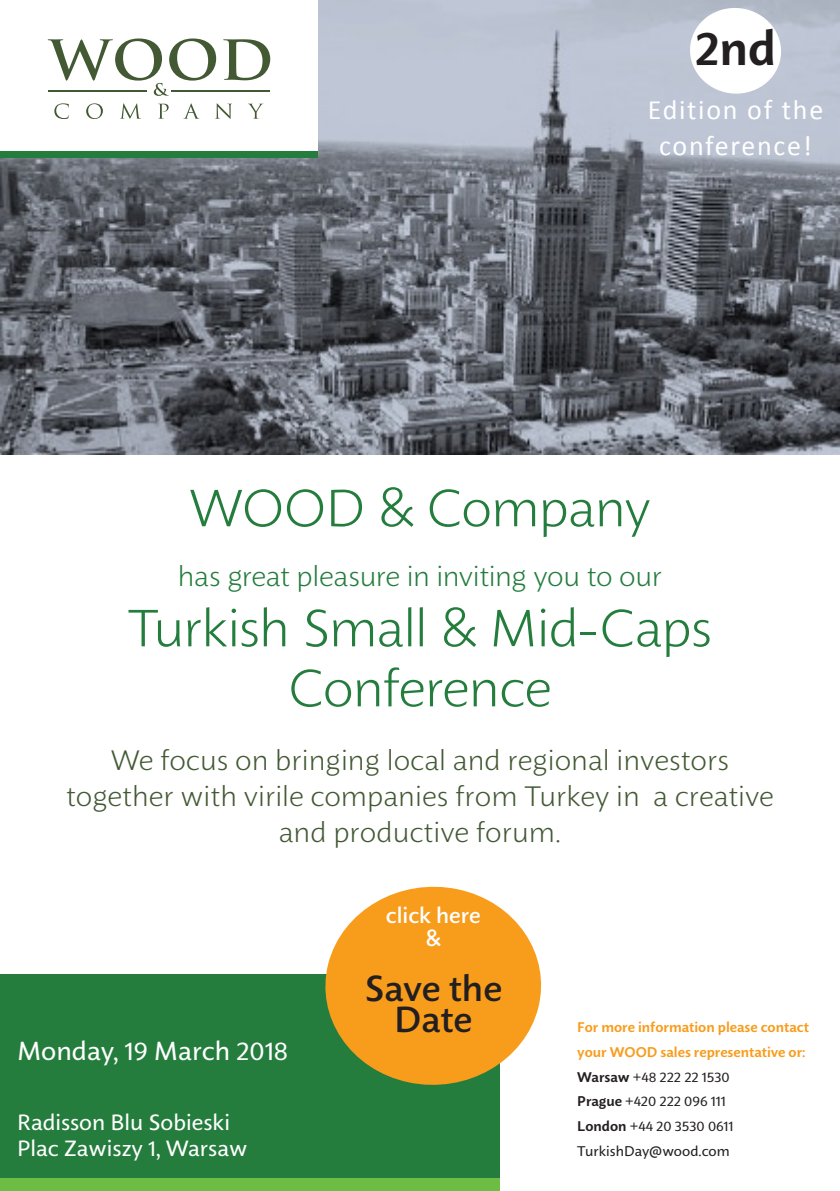
<style>
.page{position:relative;width:840px;height:1191px;background:#fff}
.page>*{position:absolute;margin:0;border:0;box-sizing:border-box;transform-origin:0 0}
.t1{font:300 52px/60px "Lelum Sans";letter-spacing:-.02em;color:#247d3d;text-align:center}
.t2{font:700 48px "Lelum Sans";color:#231f20}
.t3{font:500 36px/31.2px "Lelum Sans";color:#231f20;text-align:center}
.Paragraph_Style_1{font:300 28px/36px "Lelum Sans";color:#435934;text-align:center}
.t4{font:300 28px "Lelum Sans";letter-spacing:-.02em;color:#247d3d}
.t5{font:28px/36px "Calibri";letter-spacing:.06em;color:#fff;text-align:center}
.t6{font:26px "Lelum Sans";color:#fff}
.t7{font:22px/26px "Lelum Sans";color:#fff}
.t8{font:500 22px "Lelum Sans";color:#fff}
.t9{font:14px "Lelum Sans";color:#231f20}
.t10{font:700 14px "Lelum Sans";color:#f89c1c}
.s1{font-weight:700}
</style>
<div class="page">
<img style="left:0;top:0;width:839px;height:454px">
<div style="left:0;top:974px;width:499px;height:217px;background:#247d3d"></div>
<div style="left:0;top:1178px;width:499px;height:13px;background:#6dbd44"></div>
<div style="left:0;top:0;width:317px;height:151px;background:#fff"></div>
<div style="left:0;top:151px;width:317px;height:6px;background:#247d3d"></div>
<svg style="left:223px;top:39px;width:47px;height:41px"></svg>
<hr style="left:171px;top:90px;width:98px;height:1px;background:#435934">
<svg style="left:48px;top:38px;width:168px;height:58px"></svg>
<svg style="left:54px;top:103px;width:15px;height:16px"></svg>
<svg style="left:86px;top:103px;width:17px;height:16px"></svg>
<svg style="left:120px;top:103px;width:21px;height:16px"></svg>
<svg style="left:158px;top:104px;width:10px;height:15px"></svg>
<svg style="left:183px;top:103px;width:16px;height:16px"></svg>
<svg style="left:215px;top:103px;width:17px;height:16px"></svg>
<svg style="left:249px;top:104px;width:14px;height:15px"></svg>
<svg style="left:325px;top:886px;width:217px;height:208px;fill:#f89c1c"></svg>
<svg style="left:685px;top:4px;width:100px;height:94px"></svg>
<p class="t2" style="left:694px;top:11px;width:83px">2nd</p>
<p class="t5" style="left:647px;top:92px;width:177px">Edition of the conference!</p>
<p class="t1" style="left:189px;top:481px;width:463px">WOOD &amp; Company</p>
<p class="t4" style="left:178px;top:556px;width:485px">has great pleasure in inviting you to our</p>
<p class="t1" style="left:128px;top:601px;width:585px">Turkish Small &amp; Mid-Caps<br>Conference</p>
<p class="Paragraph_Style_1" style="left:66px;top:743px;width:708px">We focus on bringing local and regional investors together with virile companies from Turkey in a creative and productive forum.</p>
<p class="t6" style="left:17px;top:1031px;width:272px">Monday, 19 March 2018</p>
<p class="t7" style="left:17px;top:1110px;width:232px">Radisson Blu Sobieski<br>Plac Zawiszy 1, Warsaw</p>
<p class="t8" style="left:385px;top:898px;width:96px">click here</p>
<p class="t8" style="left:425px;top:922px;width:17px">&amp;</p>
<p class="t3" style="left:364px;top:974px;width:139px">Save the<br>Date</p>
<p class="t10" style="left:577px;top:1016px;width:233px">For more information please contact</p>
<p class="t10" style="left:577px;top:1041px;width:229px">your WOOD sales representative or:</p>
<p class="t9" style="left:577px;top:1066px;width:154px"><span class="s1">Warsaw</span> +48 222 22 1530</p>
<p class="t9" style="left:577px;top:1091px;width:150px"><span class="s1">Prague</span> +420 222 096 111</p>
<p class="t9" style="left:577px;top:1116px;width:157px"><span class="s1">London</span> +44 20 3530 0611</p>
<p class="t9" style="left:577px;top:1140px;width:154px">TurkishDay@wood.com</p>
</div>
